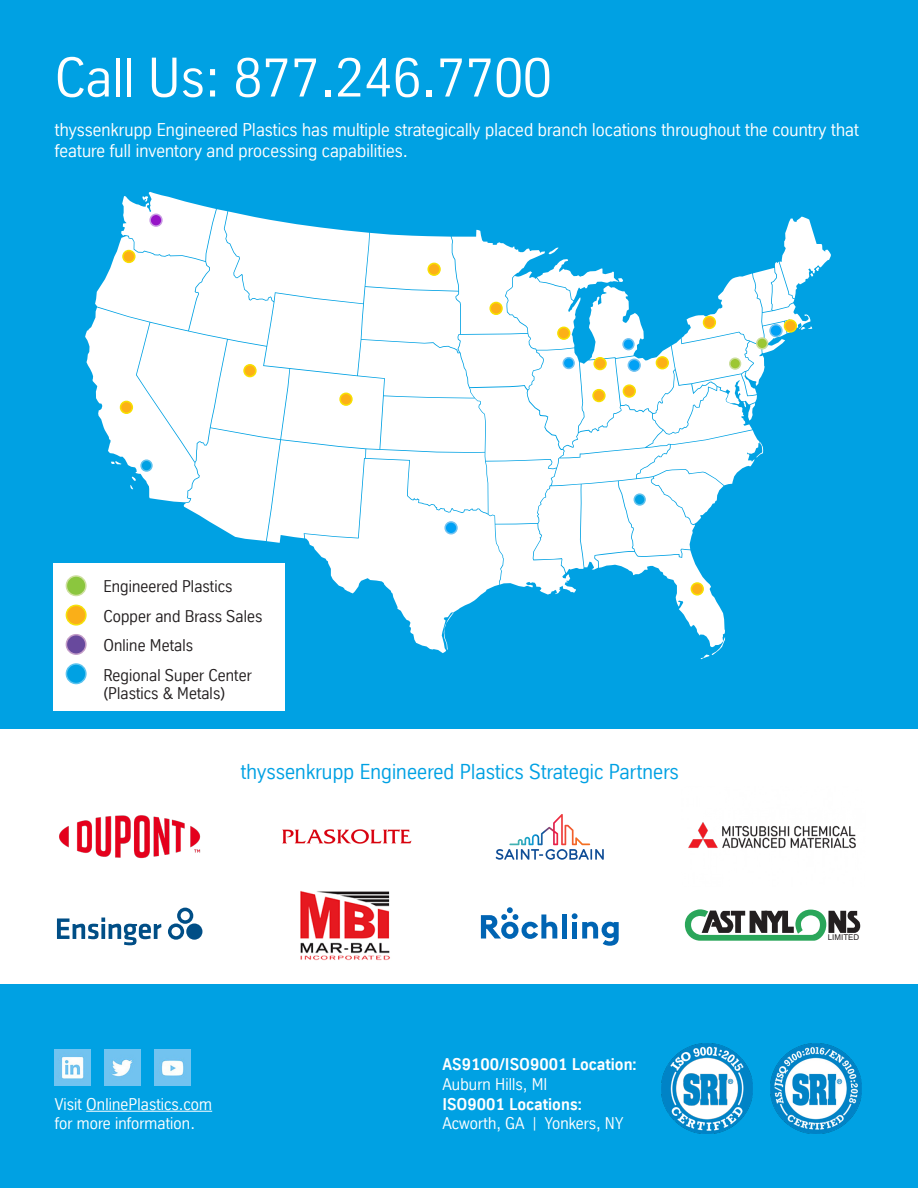
<style>
.page{position:relative;width:918px;height:1188px;background:#fff}
.page>*{position:absolute;margin:0;border:0;box-sizing:border-box;transform-origin:0 0}
.t1{font:54px "TK Type";color:#fff}
.t2{font:21px "TK Type";color:#00a1e3}
.t3{font:18px/21.6px "TK Type";color:#fff}
.t4{font:16.5px "TK Type";color:#231f20}
.t5{font:16.5px "TK Type";color:#fff}
.t6{font:700 16.5px "TK Type";color:#fff}
.t7{font:7.95px "Microsoft Sans Serif";color:#231f20}
</style>
<div class="page">
<div style="left:0;top:0;width:918px;height:729px;background:#00a1e3"></div>
<svg style="left:85px;top:192px;width:746px;height:467px"></svg>
<div style="left:634px;top:494px;width:11px;height:11px;background:#00a1e3;border-radius:50%"></div>
<div style="left:634px;top:493px;width:12px;height:13px;border:2px solid #61c2ed;border-radius:50%"></div>
<div style="left:563px;top:358px;width:11px;height:10px;background:#00a1f5;border-radius:50%"></div>
<div style="left:563px;top:357px;width:12px;height:12px;border:2px solid #73c2f0;border-radius:50%"></div>
<div style="left:623px;top:339px;width:11px;height:11px;background:#00a1f5;border-radius:50%"></div>
<div style="left:622px;top:338px;width:13px;height:12px;border:2px solid #73c2f0;border-radius:50%"></div>
<div style="left:730px;top:358px;width:11px;height:11px;background:#9cc733;border-radius:50%"></div>
<div style="left:729px;top:357px;width:12px;height:13px;border:2px solid #ccde9e;border-radius:50%"></div>
<div style="left:757px;top:338px;width:11px;height:11px;background:#9cc733;border-radius:50%"></div>
<div style="left:756px;top:337px;width:12px;height:13px;border:2px solid #ccde9e;border-radius:50%"></div>
<div style="left:141px;top:460px;width:11px;height:11px;background:#00a1e3;border-radius:50%"></div>
<div style="left:140px;top:459px;width:13px;height:13px;border:2px solid #61c2ed;border-radius:50%"></div>
<div style="left:340px;top:393px;width:12px;height:12px;background:#fcb017;border-radius:50%"></div>
<div style="left:339px;top:393px;width:14px;height:13px;border:2px solid #f7e000;border-radius:50%"></div>
<div style="left:770px;top:325px;width:12px;height:12px;background:#00a1f5;border-radius:50%"></div>
<div style="left:769px;top:324px;width:14px;height:13px;border:2px solid #73c2f0;border-radius:50%"></div>
<div style="left:691px;top:583px;width:12px;height:12px;background:#fcb017;border-radius:50%"></div>
<div style="left:691px;top:582px;width:13px;height:14px;border:2px solid #f7e000;border-radius:50%"></div>
<div style="left:593px;top:390px;width:12px;height:11px;background:#fcb017;border-radius:50%"></div>
<div style="left:592px;top:389px;width:14px;height:13px;border:2px solid #f7e000;border-radius:50%"></div>
<div style="left:594px;top:358px;width:12px;height:12px;background:#fcb017;border-radius:50%"></div>
<div style="left:593px;top:357px;width:14px;height:13px;border:2px solid #f7e000;border-radius:50%"></div>
<div style="left:490px;top:302px;width:12px;height:12px;background:#fcb017;border-radius:50%"></div>
<div style="left:489px;top:302px;width:14px;height:13px;border:2px solid #f7e000;border-radius:50%"></div>
<div style="left:704px;top:317px;width:11px;height:11px;background:#fcb017;border-radius:50%"></div>
<div style="left:703px;top:316px;width:13px;height:13px;border:2px solid #f7e000;border-radius:50%"></div>
<div style="left:623px;top:385px;width:12px;height:12px;background:#fcb017;border-radius:50%"></div>
<div style="left:623px;top:384px;width:13px;height:14px;border:2px solid #f7e000;border-radius:50%"></div>
<div style="left:656px;top:357px;width:12px;height:12px;background:#fcb017;border-radius:50%"></div>
<div style="left:656px;top:356px;width:13px;height:13px;border:2px solid #f7e000;border-radius:50%"></div>
<div style="left:628px;top:359px;width:12px;height:12px;background:#00a1f5;border-radius:50%"></div>
<div style="left:628px;top:359px;width:13px;height:13px;border:2px solid #73c2f0;border-radius:50%"></div>
<div style="left:123px;top:251px;width:12px;height:11px;background:#fcb017;border-radius:50%"></div>
<div style="left:122px;top:250px;width:14px;height:13px;border:2px solid #f7e000;border-radius:50%"></div>
<div style="left:785px;top:320px;width:11px;height:12px;background:#fcb017;border-radius:50%"></div>
<div style="left:784px;top:319px;width:13px;height:14px;border:2px solid #f7e000;border-radius:50%"></div>
<div style="left:445px;top:522px;width:12px;height:12px;background:#00a1f5;border-radius:50%"></div>
<div style="left:444px;top:521px;width:14px;height:14px;border:2px solid #73c2f0;border-radius:50%"></div>
<div style="left:244px;top:365px;width:12px;height:12px;background:#fcb017;border-radius:50%"></div>
<div style="left:243px;top:364px;width:14px;height:13px;border:2px solid #f7e000;border-radius:50%"></div>
<div style="left:558px;top:327px;width:12px;height:12px;background:#fcb017;border-radius:50%"></div>
<div style="left:557px;top:327px;width:13px;height:13px;border:2px solid #f7e000;border-radius:50%"></div>
<div style="left:428px;top:263px;width:12px;height:12px;background:#fcb017;border-radius:50%"></div>
<div style="left:427px;top:263px;width:14px;height:13px;border:2px solid #f7e000;border-radius:50%"></div>
<div style="left:150px;top:214px;width:12px;height:12px;background:#9614c7;border-radius:50%"></div>
<div style="left:149px;top:214px;width:14px;height:13px;border:2px solid #c99ce3;border-radius:50%"></div>
<div style="left:121px;top:401px;width:11px;height:12px;background:#fcb017;border-radius:50%"></div>
<div style="left:120px;top:401px;width:13px;height:13px;border:2px solid #f7e000;border-radius:50%"></div>
<div style="left:0;top:985px;width:918px;height:203px;background:#00a1e3"></div>
<img style="left:771px;top:1043px;width:91px;height:91px">
<img style="left:662px;top:1043px;width:91px;height:91px">
<img style="left:300px;top:891px;width:90px;height:70px">
<svg style="left:496px;top:814px;width:108px;height:46px"></svg>
<img style="left:59px;top:815px;width:142px;height:44px">
<img style="left:282px;top:829px;width:130px;height:15px">
<div style="left:562px;top:914px;width:5px;height:25px;background:#0064b3"></div>
<svg style="left:481px;top:907px;width:76px;height:32px"></svg>
<svg style="left:572px;top:913px;width:47px;height:33px"></svg>
<svg style="left:685px;top:909px;width:175px;height:32px"></svg>
<img style="left:688px;top:822px;width:168px;height:27px">
<svg style="left:57px;top:918px;width:104px;height:27px"></svg>
<div style="left:186px;top:923px;width:16px;height:17px;background:#004e86;border-radius:50%"></div>
<svg style="left:168px;top:908px;width:25px;height:32px"></svg>
<hr style="left:86px;top:1111px;width:126px;height:1px;background:#fff">
<img style="left:54px;top:1050px;width:36px;height:36px">
<img style="left:154px;top:1050px;width:36px;height:36px">
<img style="left:104px;top:1050px;width:36px;height:36px">
<div style="left:53px;top:563px;width:232px;height:148px;background:#fff"></div>
<div style="left:66px;top:635px;width:20px;height:19px;background:#68499d;border-radius:50%"></div>
<div style="left:66px;top:634px;width:21px;height:21px;border:2px solid #c39dc8;border-radius:50%"></div>
<div style="left:66px;top:576px;width:20px;height:20px;background:#8bc63e;border-radius:50%"></div>
<div style="left:66px;top:575px;width:21px;height:21px;border:2px solid #cddf9e;border-radius:50%"></div>
<div style="left:66px;top:664px;width:20px;height:20px;background:#00a1e3;border-radius:50%"></div>
<div style="left:66px;top:663px;width:21px;height:21px;border:2px solid #5bc3ef;border-radius:50%"></div>
<div style="left:66px;top:605px;width:20px;height:20px;background:#faaf18;border-radius:50%"></div>
<div style="left:66px;top:605px;width:21px;height:21px;border:2px solid #f5e209;border-radius:50%"></div>
<p class="t1" style="left:55px;top:47px;width:499px">Call Us: 877.246.7700</p>
<p class="t3" style="left:55px;top:119px;width:806px">thyssenkrupp Engineered Plastics has multiple strategically placed branch locations throughout the country that feature full inventory and processing capabilities.</p>
<p class="t4" style="left:103px;top:577px;width:131px">Engineered Plastics</p>
<p class="t4" style="left:103px;top:607px;width:161px">Copper and Brass Sales</p>
<p class="t4" style="left:103px;top:636px;width:91px">Online Metals</p>
<p class="t4" style="left:103px;top:666px;width:150px">Regional Super Center</p>
<p class="t4" style="left:103px;top:684px;width:123px">(Plastics &amp; Metals)</p>
<p class="t2" style="left:241px;top:760px;width:440px">thyssenkrupp Engineered Plastics Strategic Partners</p>
<p class="t5" style="left:55px;top:1095px;width:159px">Visit OnlinePlastics.com</p>
<p class="t5" style="left:55px;top:1114px;width:142px">for more information.</p>
<p class="t6" style="left:442px;top:1055px;width:196px">AS9100/ISO9001 Location:</p>
<p class="t5" style="left:442px;top:1075px;width:107px">Auburn Hills, MI</p>
<p class="t6" style="left:442px;top:1095px;width:141px">ISO9001 Locations:</p>
<p class="t5" style="left:442px;top:1114px;width:183px">Acworth, GA | Yonkers, NY</p>
<p class="t7" style="left:828px;top:933px;width:33px">LIMITED</p>
</div>
